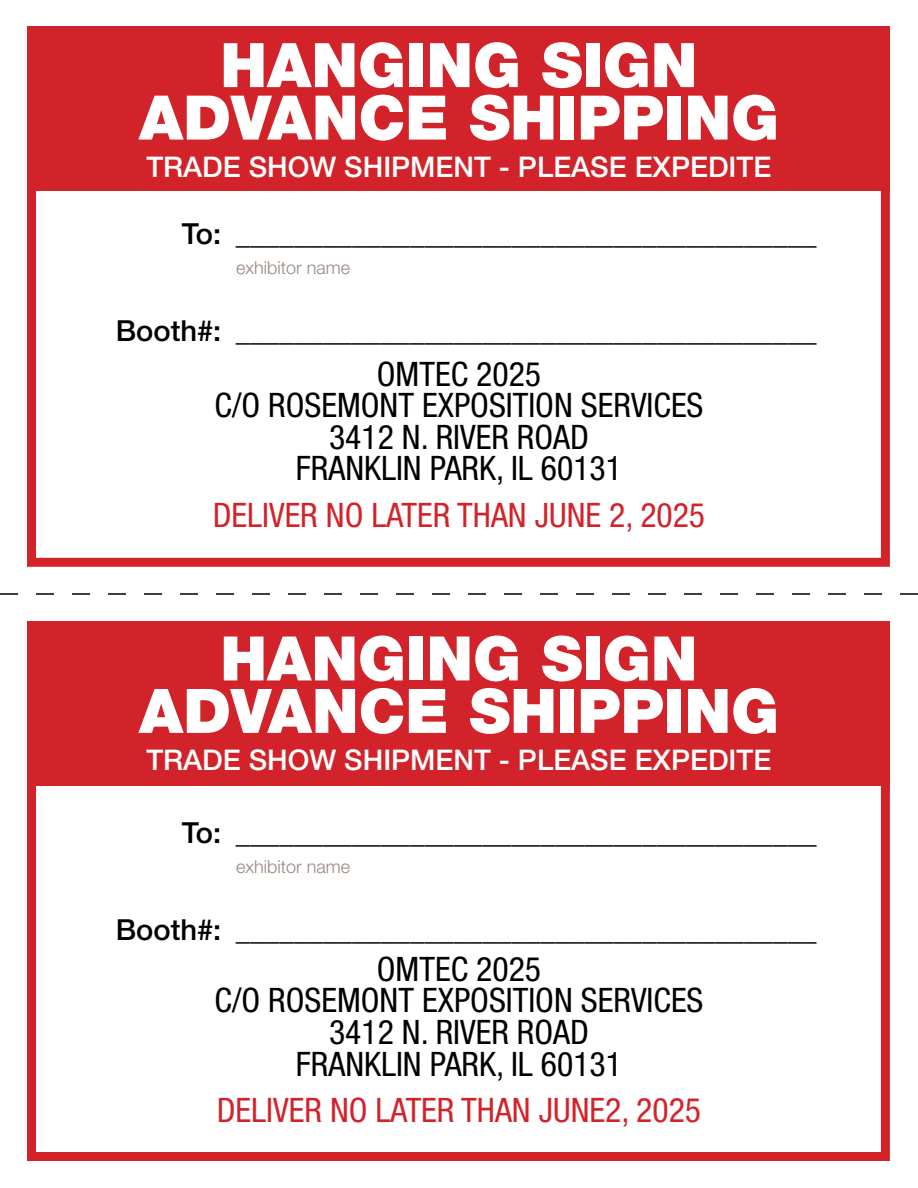
<style>
.page{position:relative;width:918px;height:1188px;background:#fff}
.page>*{position:absolute;margin:0;border:0;box-sizing:border-box;transform-origin:0 0}
.t1{font:900 61.5px/52.5px "Helvetica Neue LT Std";color:#fff;text-align:center}
.t2{font:condensed 33.75px/31.5px "Helvetica Neue LT Std";color:#000;text-align:center}
.t3{font:condensed 33.75px "Helvetica Neue LT Std";color:#d2232a}
.t4{font:500 29.1px "Helvetica Neue LT Std";color:#000}
.t5{font:500 28.5px "Helvetica Neue LT Std";color:#fff}
.t6{font:300 18px "Helvetica Neue LT Std";color:#978981}
</style>
<div class="page">
<div style="left:27px;top:621px;width:863px;height:164px;background:#d2232a"></div>
<div style="left:27px;top:27px;width:863px;height:164px;background:#d2232a"></div>
<div style="left:27px;top:621px;width:863px;height:540px;border:9px solid #d2232a"></div>
<div style="left:27px;top:27px;width:863px;height:540px;border:9px solid #d2232a"></div>
<svg style="left:0;top:593px;width:918px;height:2px"></svg>
<h1 class="t1" style="left:139px;top:39px;width:642px">HANGING SIGN<br>ADVANCE SHIPPING</h1>
<p class="t5" style="left:146px;top:150px;width:627px">TRADE SHOW SHIPMENT - PLEASE EXPEDITE</p>
<p class="t4" style="left:182px;top:216px;width:636px">To: ________________________________________</p>
<p class="t6" style="left:236px;top:256px;width:116px">exhibitor name</p>
<p class="t4" style="left:116px;top:313px;width:702px">Booth#: ________________________________________</p>
<p class="t2" style="left:214px;top:358px;width:491px">OMTEC 2025<br>C/O ROSEMONT EXPOSITION SERVICES<br>3412 N. RIVER ROAD<br>FRANKLIN PARK, IL 60131</p>
<p class="t3" style="left:213px;top:496px;width:494px">DELIVER NO LATER THAN JUNE 2, 2025</p>
<h1 class="t1" style="left:139px;top:632px;width:642px">HANGING SIGN<br>ADVANCE SHIPPING</h1>
<p class="t5" style="left:146px;top:743px;width:627px">TRADE SHOW SHIPMENT - PLEASE EXPEDITE</p>
<p class="t4" style="left:182px;top:815px;width:636px">To: ________________________________________</p>
<p class="t6" style="left:236px;top:855px;width:116px">exhibitor name</p>
<p class="t4" style="left:116px;top:913px;width:702px">Booth#: ________________________________________</p>
<p class="t2" style="left:214px;top:953px;width:491px">OMTEC 2025<br>C/O ROSEMONT EXPOSITION SERVICES<br>3412 N. RIVER ROAD<br>FRANKLIN PARK, IL 60131</p>
<p class="t3" style="left:217px;top:1091px;width:486px">DELIVER NO LATER THAN JUNE2, 2025</p>
</div>
